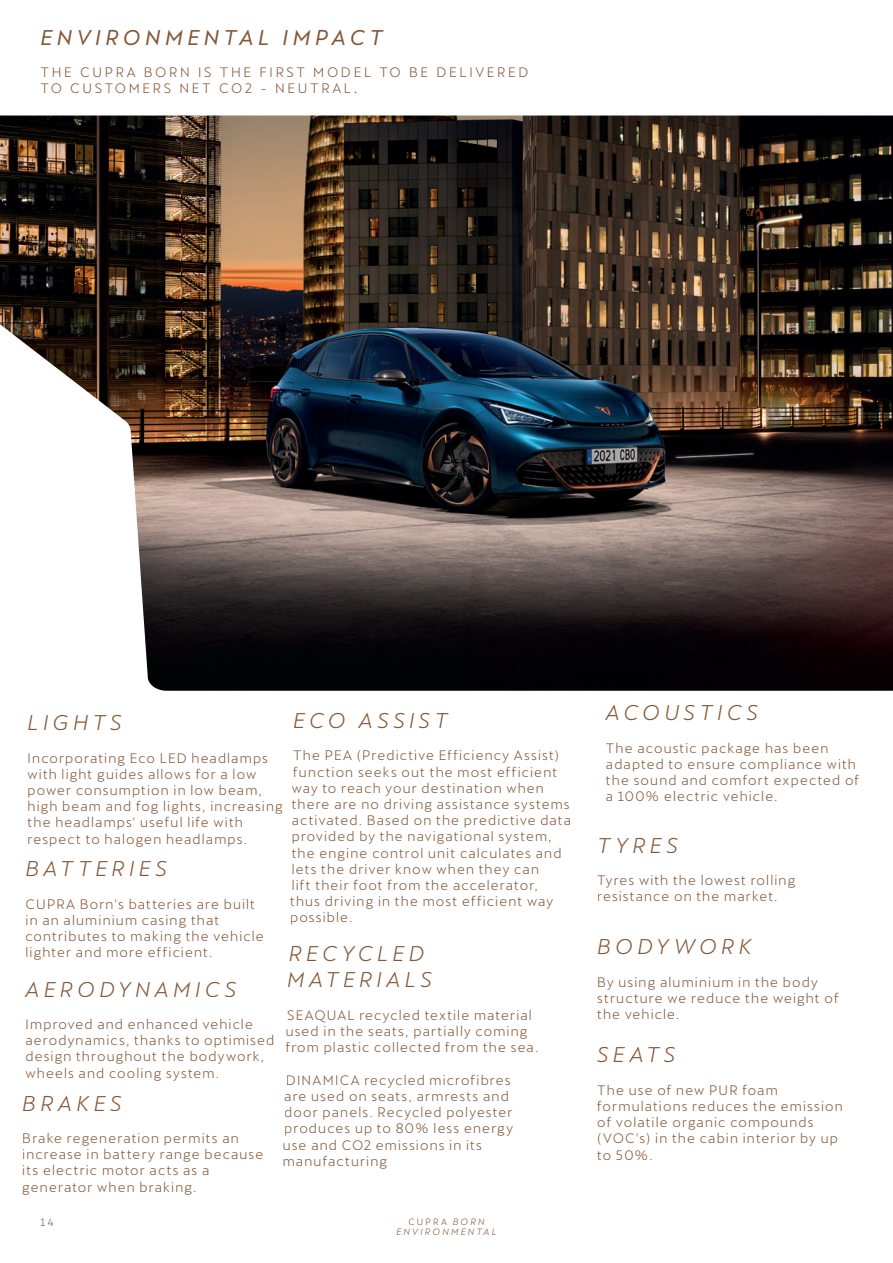
<style>
.page{position:relative;width:893px;height:1263px;background:#fff}
.page>*{position:absolute;margin:0;border:0;box-sizing:border-box;transform-origin:0 0}
.t1{font:italic 21px/26.4px "Cupra";letter-spacing:.215em;color:#835635}
.t2{font:italic 21px "Cupra";letter-spacing:.215em;color:#835635}
.t3{font:13.5px/16.2px "Cupra";letter-spacing:.085em;color:#835635}
.t4{font:13.5px/16.2px "Cupra";letter-spacing:.2em;color:#835635}
.t5{font:10.5px "Cupra";color:#835635}
.t6{font:italic 9px/10.8px "Cupra";letter-spacing:.245em;color:#835635;text-align:center}
.s1{font-style:inherit}
.s2{font-style:normal}
</style>
<div class="page">
<img style="left:0;top:116px;width:893px;height:575px">
<h1 class="t2" style="left:41px;top:18px;width:344px">ENVIRONMENTAL IMPACT</h1>
<p class="t4" style="left:41px;top:62px;width:489px">THE CUPRA BORN IS THE FIRST MODEL TO BE DELIVERED<br>TO CUSTOMERS NET CO2 - NEUTRAL<span class="s1">.</span></p>
<h1 class="t1" style="left:293px;top:704px;width:156px">ECO ASSIST</h1>
<p class="t3" style="left:290px;top:745px;width:282px">The PEA (Predictive Efficiency Assist) function seeks out the most efficient way to reach your destination when there are no driving assistance systems activated. Based on the predictive data provided by the navigational system, the engine control unit calculates and lets the driver know when they can<br>lift their foot from the accelerator,<br>thus driving in the most efficient way possible.</p>
<h1 class="t1" style="left:28px;top:706px;width:95px">LIGHTS</h1>
<p class="t3" style="left:28px;top:747px;width:257px">Incorporating Eco LED headlamps with light guides allows for a low power consumption in low beam, high beam and fog lights, increasing the headlamps' useful life with respect to halogen headlamps.</p>
<h1 class="t1" style="left:26px;top:853px;width:143px">BATTERIES</h1>
<p class="t3" style="left:26px;top:894px;width:240px">CUPRA Born's batteries are built in an aluminium casing that contributes to making the vehicle lighter and more efficient.</p>
<h1 class="t1" style="left:287px;top:937px;width:146px">RECYCLED<br>MATERIALS</h1>
<p class="t3" style="left:286px;top:1005px;width:254px">SEAQUAL recycled textile material used in the seats, partially coming from plastic collected from the sea.</p>
<p class="t3" style="left:283px;top:1069px;width:232px">DINAMICA recycled microfibres are used on seats, armrests and door panels. Recycled polyester produces up to 80% less energy use and CO2 emissions in its manufacturing</p>
<h1 class="t1" style="left:26px;top:973px;width:212px">AERODYNAMICS</h1>
<p class="t3" style="left:26px;top:1014px;width:250px">Improved and enhanced vehicle aerodynamics, thanks to optimised design throughout the bodywork, wheels and cooling system.</p>
<h1 class="t1" style="left:22px;top:1087px;width:101px">BRAKES</h1>
<p class="t3" style="left:22px;top:1128px;width:243px">Brake regeneration permits an increase in battery range because its electric motor acts as a generator when braking.</p>
<p class="t5" style="left:41px;top:1212px;width:15px">14</p>
<p class="t6" style="left:396px;top:1215px;width:102px"><span class="s2">CUPRA</span> BORN<br>ENVIRONMENTAL</p>
<h1 class="t1" style="left:606px;top:696px;width:154px">ACOUSTICS</h1>
<p class="t3" style="left:606px;top:738px;width:255px">The acoustic package has been adapted to ensure compliance with the sound and comfort expected of a 100% electric vehicle.</p>
<h1 class="t1" style="left:597px;top:829px;width:82px">TYRES</h1>
<p class="t3" style="left:597px;top:870px;width:200px">Tyres with the lowest rolling resistance on the market.</p>
<h1 class="t1" style="left:597px;top:930px;width:156px">BODYWORK</h1>
<p class="t3" style="left:597px;top:972px;width:243px">By using aluminium in the body structure we reduce the weight of the vehicle.</p>
<h1 class="t1" style="left:597px;top:1038px;width:80px">SEATS</h1>
<p class="t3" style="left:597px;top:1080px;width:247px">The use of new PUR foam formulations reduces the emission of volatile organic compounds (VOC's) in the cabin interior by up to 50%.</p>
</div>
